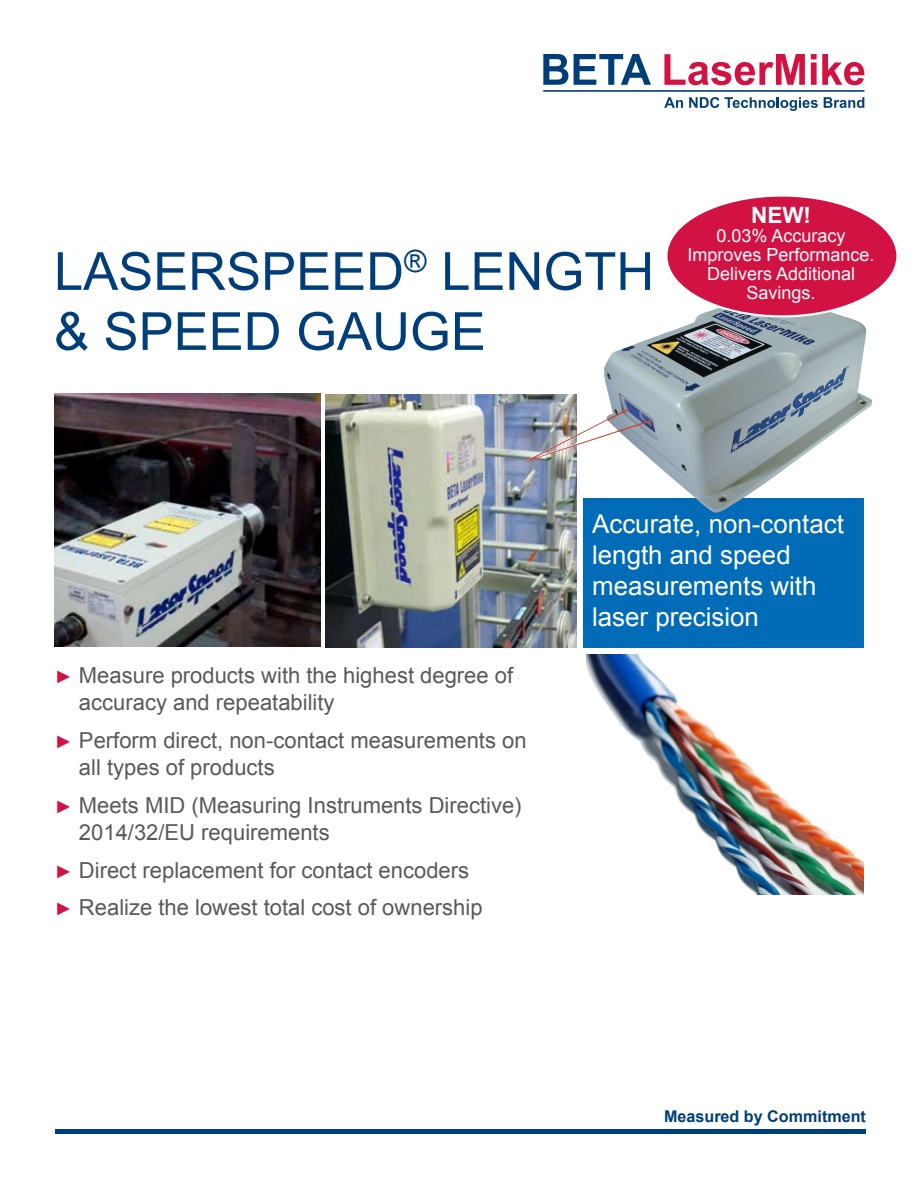
<style>
.page{position:relative;width:918px;height:1188px;background:#fff}
.page>*{position:absolute;margin:0;border:0;box-sizing:border-box;transform-origin:0 0}
.t1{font:52.5px/60px "Arial";color:#003e79}
.t2{font:25.95px/31px "Arial";color:#fff}
.t3{font:700 22.5px "Arial";color:#fff}
.t4{font:22.05px/27px "Arial";color:#58595b}
.t5{font:18px/18.8px "Arial";color:#fff;text-align:center}
.t6{font:700 16.2px "Arial";color:#003e79}
.s1{font-weight:900;font-size:18px;color:#d21242}
</style>
<div class="page">
<img style="left:325px;top:394px;width:252px;height:253px">
<img style="left:54px;top:393px;width:267px;height:254px">
<div style="left:584px;top:499px;width:280px;height:149px;background:#006bb6"></div>
<img style="left:525px;top:308px;width:348px;height:206px">
<img style="left:586px;top:654px;width:278px;height:240px">
<div style="left:56px;top:1129px;width:810px;height:5px;background:#003e79"></div>
<svg style="left:664px;top:97px;width:19px;height:11px"></svg>
<svg style="left:689px;top:97px;width:30px;height:11px"></svg>
<svg style="left:725px;top:97px;width:93px;height:14px"></svg>
<svg style="left:824px;top:97px;width:40px;height:11px"></svg>
<hr style="left:543px;top:90px;width:321px;height:2px;background:#003e79">
<svg style="left:543px;top:54px;width:25px;height:31px"></svg>
<svg style="left:574px;top:54px;width:77px;height:31px"></svg>
<svg style="left:664px;top:54px;width:141px;height:31px"></svg>
<svg style="left:811px;top:54px;width:53px;height:31px"></svg>
<div style="left:666px;top:195px;width:231px;height:121px;background:#d21242;border-radius:50%"></div>
<h1 class="t1" style="left:54px;top:242px;width:602px">LASERSPEED<sup>®</sup> LENGTH &amp; SPEED GAUGE</h1>
<p class="t3" style="left:751px;top:200px;width:61px">NEW!</p>
<p class="t5" style="left:688px;top:227px;width:189px">0.03% Accuracy<br>Improves Performance.<br>Delivers Additional<br>Savings.</p>
<p class="t4" style="left:79px;top:662px;width:436px;text-indent:-24px"><span class="s1">►</span> Measure products with the highest degree of accuracy and repeatability</p>
<p class="t4" style="left:79px;top:727px;width:449px;text-indent:-24px"><span class="s1">►</span> Perform direct, non-contact measurements on all types of products</p>
<p class="t4" style="left:79px;top:792px;width:444px;text-indent:-24px"><span class="s1">►</span> Meets MID (Measuring Instruments Directive)<br>2014/32/EU requirements</p>
<p class="t4" style="left:55px;top:851px;width:429px;line-height:37.8px"><span class="s1">►</span> Direct replacement for contact encoders <span class="s1">►</span> Realize the lowest total cost of ownership</p>
<p class="t2" style="left:592px;top:509px;width:253px">Accurate, non-contact length and speed measurements with laser precision</p>
<p class="t6" style="left:664px;top:1106px;width:203px">Measured by Commitment</p>
</div>
